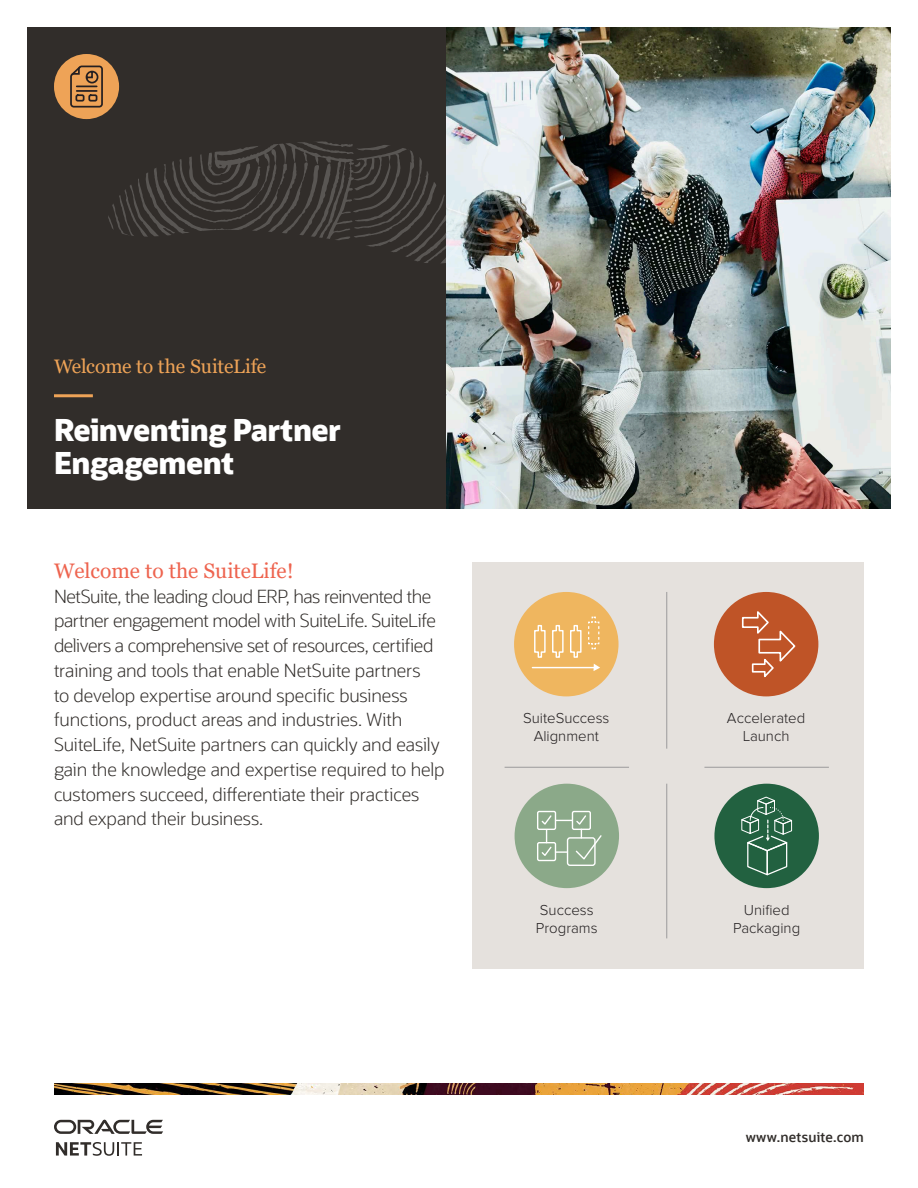
<style>
.page{position:relative;width:918px;height:1188px;background:#fff}
.page>*{position:absolute;margin:0;border:0;box-sizing:border-box;transform-origin:0 0}
.H1_2019{font:800 30px/33px "Oracle Sans";letter-spacing:-.02em;color:#fff}
.H2_Main_Body_Header{font:21px "Georgia";color:#ee644f}
.Eyebrow_2019{font:19.5px "Georgia";letter-spacing:-.015em;color:#eea357}
.Main_Body_2019{font:300 18px/24.8px "Oracle Sans";letter-spacing:-.01em;color:#312d2a}
.t1{font:300 15px/18px "Proxima Nova";color:#231f20;text-align:center}
.t2{font:600 13.5px "Oracle Sans";letter-spacing:.015em;color:#312d2a}
</style>
<div class="page">
<img style="left:54px;top:1084px;width:810px;height:10px">
<img style="left:446px;top:27px;width:445px;height:481px">
<div style="left:27px;top:27px;width:419px;height:481px;background:#312d2a"></div>
<svg style="left:108px;top:141px;width:412px;height:123px"></svg>
<svg style="left:520px;top:141px;width:23px;height:123px;background:#b9bcb9"></svg>
<hr style="left:54px;top:394px;width:39px;height:3px;background:#eea357">
<div style="left:54px;top:54px;width:65px;height:65px;background:#eea357;border-radius:50%"></div>
<svg style="left:70px;top:65px;width:33px;height:43px"></svg>
<div style="left:472px;top:562px;width:392px;height:407px;background:#e5e1dd"></div>
<div style="left:714px;top:784px;width:105px;height:104px;background:#226140;border-radius:50%"></div>
<div style="left:514px;top:592px;width:105px;height:104px;background:#efb65f;border-radius:50%"></div>
<div style="left:714px;top:592px;width:104px;height:104px;background:#bf5427;border-radius:50%"></div>
<div style="left:515px;top:784px;width:104px;height:104px;background:#8ba989;border-radius:50%"></div>
<hr style="left:666px;top:592px;width:1px;height:157px;background:#a09f9f">
<hr style="left:505px;top:767px;width:124px;height:1px;background:#a09f9f">
<hr style="left:704px;top:767px;width:125px;height:1px;background:#a09f9f">
<hr style="left:666px;top:784px;width:1px;height:154px;background:#a09f9f">
<svg style="left:533px;top:616px;width:67px;height:55px"></svg>
<hr style="left:532px;top:667px;width:63px;height:1px;background:#fff">
<svg style="left:741px;top:611px;width:55px;height:67px"></svg>
<div style="left:567px;top:837px;width:29px;height:29px;border:1px solid #fff;border-radius:2px"></div>
<div style="left:537px;top:811px;width:19px;height:19px;border:1px solid #fff;border-radius:2px"></div>
<div style="left:537px;top:842px;width:19px;height:19px;border:1px solid #fff;border-radius:2px"></div>
<div style="left:572px;top:811px;width:19px;height:19px;border:1px solid #fff;border-radius:2px"></div>
<svg style="left:540px;top:814px;width:62px;height:47px"></svg>
<svg style="left:741px;top:796px;width:52px;height:80px"></svg>
<svg style="left:56px;top:1142px;width:86px;height:14px"></svg>
<svg style="left:54px;top:1120px;width:109px;height:14px"></svg>
<p class="Eyebrow_2019" style="left:54px;top:355px;width:214px">Welcome to the SuiteLife</p>
<p class="H1_2019" style="left:54px;top:414px;width:289px">Reinventing Partner<br>Engagement</p>
<p class="H2_Main_Body_Header" style="left:54px;top:558px;width:241px">Welcome to the SuiteLife!</p>
<p class="Main_Body_2019" style="left:54px;top:584px;width:392px">NetSuite, the leading cloud ERP, has reinvented the partner engagement model with SuiteLife. SuiteLife delivers a comprehensive set of resources, certified training and tools that enable NetSuite partners<br>to develop expertise around specific business functions, product areas and industries. With SuiteLife, NetSuite partners can quickly and easily gain the knowledge and expertise required to help customers succeed, differentiate their practices and expand their business.</p>
<p class="t1" style="left:523px;top:710px;width:88px">SuiteSuccess<br>Alignment</p>
<p class="t1" style="left:727px;top:710px;width:80px">Accelerated<br>Launch</p>
<p class="t1" style="left:536px;top:901px;width:63px;text-align:left">Success<br>Programs</p>
<p class="t1" style="left:733px;top:901px;width:69px">Unified<br>Packaging</p>
<p class="t2" style="left:746px;top:1129px;width:120px">www.netsuite.com</p>
</div>
